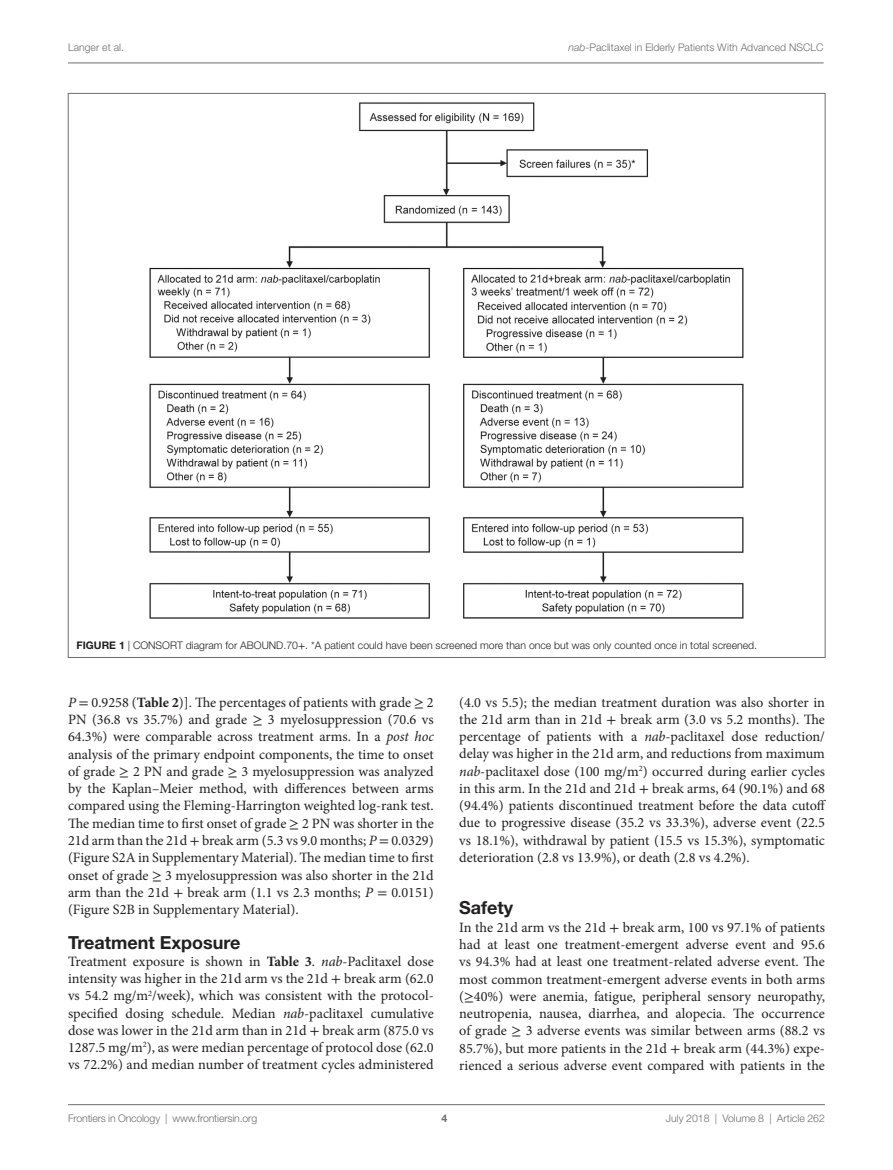
<style>
.page{position:relative;width:893px;height:1170px;background:#fff}
.page>*{position:absolute;margin:0;border:0;box-sizing:border-box;transform-origin:0 0}
.t1{font:700 18px "Helvetica Neue LT Std";color:#231f20}
.t2{font:14.25px/17.2px "Minion Pro";color:#231f20;text-align:justify}
.t3{font:300 10.5px "Helvetica Neue LT Std";color:#6c6d70}
.t4{font:300 10.5px "Helvetica Neue LT Std";color:#231f20}
.t5{font:700 10.5px "Helvetica Neue LT Std";color:#6c6d70}
.s1{font-style:italic}
.s2{font-weight:700}
.s3{font-family:"STIX General";font-weight:400}
.s4{font-family:"STIX General"}
</style>
<div class="page">
<img style="left:149px;top:102px;width:595px;height:517px">
<hr style="left:68px;top:63px;width:756px;height:1px;background:#6c6d70">
<hr style="left:68px;top:1104px;width:757px;height:1px;background:#6c6d70">
<p class="t3" style="left:68px;top:41px;width:58px">Langer et al.</p>
<p class="t3" style="left:568px;top:41px;width:257px"><span class="s1">nab</span>-Paclitaxel in Elderly Patients With Advanced NSCLC</p>
<p class="t4" style="left:77px;top:638px;width:682px"><span class="s2">Figure 1</span> | CONSORT diagram for ABOUND.70<span class="s3">+</span>. *A patient could have been screened more than once but was only counted once in total screened.</p>
<p class="t2" style="left:68px;top:693px;width:367px"><span class="s1">P</span> <span class="s4">=</span> 0.9258 (<span class="s2">Table 2</span>)]. The percentages of patients with grade <span class="s4">≥</span> 2<br>PN (36.8 vs 35.7%) and grade <span class="s4">≥</span> 3 myelosuppression (70.6 vs 64.3%) were comparable across treatment arms. In a <span class="s1">post hoc </span>analysis of the primary endpoint components, the time to onset of grade <span class="s4">≥</span> 2 PN and grade <span class="s4">≥</span> 3 myelosuppression was analyzed by the Kaplan–Meier method, with differences between arms compared using the Fleming-Harrington weighted log-rank test.<br>The median time to first onset of grade <span class="s4">≥</span> 2 PN was shorter in the 21d arm than the 21d <span class="s4">+</span> break arm (5.3 vs 9.0 months; <span class="s1">P</span> <span class="s4">=</span> 0.0329) (Figure S2A in Supplementary Material). The median time to first onset of grade <span class="s4">≥</span> 3 myelosuppression was also shorter in the 21d arm than the 21d <span class="s4">+</span> break arm (1.1 vs 2.3 months; <span class="s1">P</span> <span class="s4">=</span> 0.0151) (Figure S2B in Supplementary Material).</p>
<p class="t1" style="left:68px;top:930px;width:174px">Treatment Exposure</p>
<p class="t2" style="left:68px;top:952px;width:367px">Treatment exposure is shown in <span class="s2">Table 3</span>. <span class="s1">nab</span>-Paclitaxel dose intensity was higher in the 21d arm vs the 21d <span class="s4">+</span> break arm (62.0 vs 54.2 mg/m<sup>2</sup>/week), which was consistent with the protocol&shy;specified dosing schedule. Median <span class="s1">nab</span>-paclitaxel cumulative dose was lower in the 21d arm than in 21d <span class="s4">+</span> break arm (875.0 vs 1287.5 mg/m<sup>2</sup>), as were median percentage of protocol dose (62.0 vs 72.2%) and median number of treatment cycles administered</p>
<p class="t2" style="left:459px;top:693px;width:369px">(4.0 vs 5.5); the median treatment duration was also shorter in the 21d arm than in 21d <span class="s4">+</span> break arm (3.0 vs 5.2 months). The percentage of patients with a <span class="s1">nab</span>-paclitaxel dose reduction/ delay was higher in the 21d arm, and reductions from maximum <span class="s1">nab</span>-paclitaxel dose (100 mg/m<sup>2</sup>) occurred during earlier cycles in this arm. In the 21d and 21d <span class="s4">+</span> break arms, 64 (90.1%) and 68 (94.4%) patients discontinued treatment before the data cutoff due to progressive disease (35.2 vs 33.3%), adverse event (22.5 vs 18.1%), withdrawal by patient (15.5 vs 15.3%), symptomatic deterioration (2.8 vs 13.9%), or death (2.8 vs 4.2%).</p>
<p class="t1" style="left:459px;top:896px;width:56px">Safety</p>
<p class="t2" style="left:459px;top:918px;width:367px">In the 21d arm vs the 21d <span class="s4">+</span> break arm, 100 vs 97.1% of patients had at least one treatment-emergent adverse event and 95.6 vs 94.3% had at least one treatment-related adverse event. The most common treatment-emergent adverse events in both arms (<span class="s4">≥</span>40%) were anemia, fatigue, peripheral sensory neuropathy, neutropenia, nausea, diarrhea, and alopecia. The occurrence of grade <span class="s4">≥</span> 3 adverse events was similar between arms (88.2 vs 85.7%), but more patients in the 21d <span class="s4">+</span> break arm (44.3%) expe&shy;rienced a serious adverse event compared with patients in the</p>
<p class="t3" style="left:68px;top:1111px;width:191px">Frontiers in Oncology | www.frontiersin.org</p>
<p class="t3" style="left:666px;top:1111px;width:161px">July 2018 | Volume 8 | Article 262</p>
<p class="t5" style="left:441px;top:1111px;width:7px">4</p>
</div>
